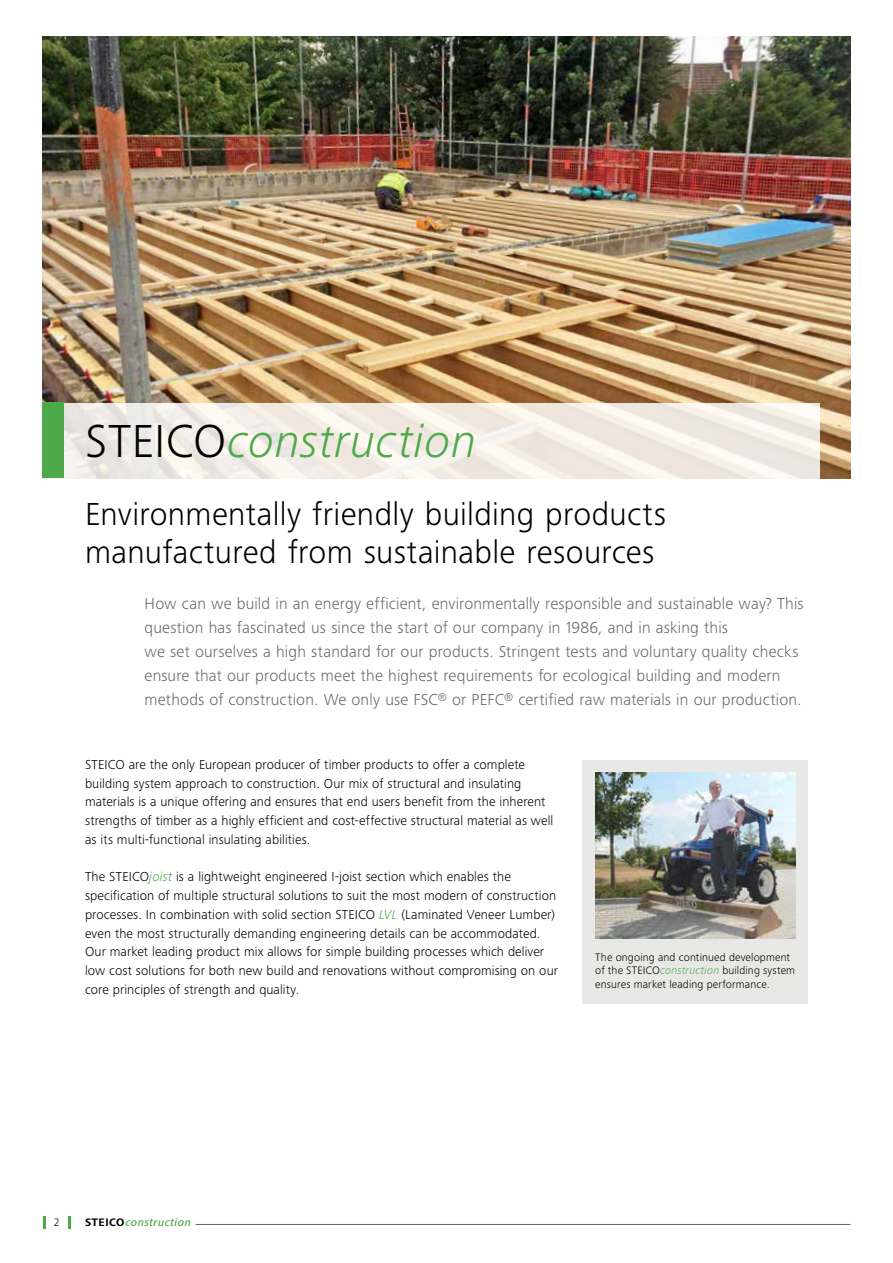
<style>
.page{position:relative;width:893px;height:1263px;background:#fff}
.page>*{position:absolute;margin:0;border:0;box-sizing:border-box;transform-origin:0 0}
._4_0_Intro-Headline{font:italic 300 48px "Frutiger Next LTW1 G";letter-spacing:.01em;color:#4da94a}
._4_0_Intro-Subline{font:300 33px/37.5px "Frutiger Next LTW1 G";letter-spacing:.01em;color:#000}
._4_0_Intro{font:300 16.5px/24px "Frutiger Next LTW1 G";letter-spacing:.01em;color:#6a6864}
._1_0_Copy__englisch{font:300 13.5px/18.8px "Frutiger Next LTW1 G";letter-spacing:.01em;color:#000}
.Bildunterschriften{font:300 11.25px/13.5px "Frutiger Next LTW1 G";letter-spacing:.015em;color:#000}
.t1{font:italic 500 11.25px "Frutiger Next LTW1 G";letter-spacing:.035em;color:#4da94a}
.s1{font-style:normal;color:#000}
.s2{font-style:italic;color:#4da94a}
.s3{font-weight:700;font-style:normal;color:#000}
</style>
<div class="page">
<hr style="left:196px;top:1224px;width:654px;height:1px;background:#6a6864">
<svg style="left:43px;top:1216px;width:2px;height:13px"></svg>
<svg style="left:68px;top:1216px;width:3px;height:13px"></svg>
<div style="left:583px;top:760px;width:225px;height:244px;background:#e8e8e7"></div>
<img style="left:43px;top:37px;width:807px;height:441px">
<img style="left:595px;top:772px;width:200px;height:166px">
<svg style="left:43px;top:403px;width:777px;height:76px;fill:#f1ece6"></svg>
<div style="left:43px;top:403px;width:21px;height:75px;background:#4da94a"></div>
<p class="_4_0_Intro-Headline" style="left:85px;top:413px;width:393px"><span class="s1">STEICO</span>construction</p>
<p class="_4_0_Intro-Subline" style="left:85px;top:495px;width:583px">Environmentally friendly building products manufactured from sustainable resources</p>
<p class="_4_0_Intro" style="left:145px;top:592px;width:660px">How can we build in an energy efficient, environmentally responsible and sustainable way? This question has fascinated us since the start of our company in 1986, and in asking this<br>we set ourselves a high standard for our products. Stringent tests and voluntary quality checks ensure that our products meet the highest requirements for ecological building and modern methods of construction. We only use FSC<sup>®</sup> or PEFC<sup>®</sup> certified raw materials in our production.</p>
<p class="_1_0_Copy__englisch" style="left:85px;top:755px;width:470px">STEICO are the only European producer of timber products to offer a complete building system approach to construction. Our mix of structural and insulating materials is a unique offering and ensures that end users benefit from the inherent strengths of timber as a highly efficient and cost-effective structural material as well as its multi-functional insulating abilities.</p>
<p class="_1_0_Copy__englisch" style="left:85px;top:867px;width:473px">The STEICO<span class="s2">joist</span> is a lightweight engineered I-joist section which enables the specification of multiple structural solutions to suit the most modern of construction processes. In combination with solid section STEICO <span class="s2">LVL</span> (Laminated Veneer Lumber) even the most structurally demanding engineering details can be accommodated.</p>
<p class="_1_0_Copy__englisch" style="left:85px;top:942px;width:474px">Our market leading product mix allows for simple building processes which deliver low cost solutions for both new build and renovations without compromising on our core principles of strength and quality.</p>
<p class="Bildunterschriften" style="left:595px;top:950px;width:201px">The ongoing and continued development of the STEICO<span class="s2">construction</span> building system ensures market leading performance.</p>
<p class="Bildunterschriften" style="left:54px;top:1215px;width:7px">2</p>
<p class="t1" style="left:85px;top:1216px;width:107px"><span class="s3">STEICO</span>construction</p>
</div>
